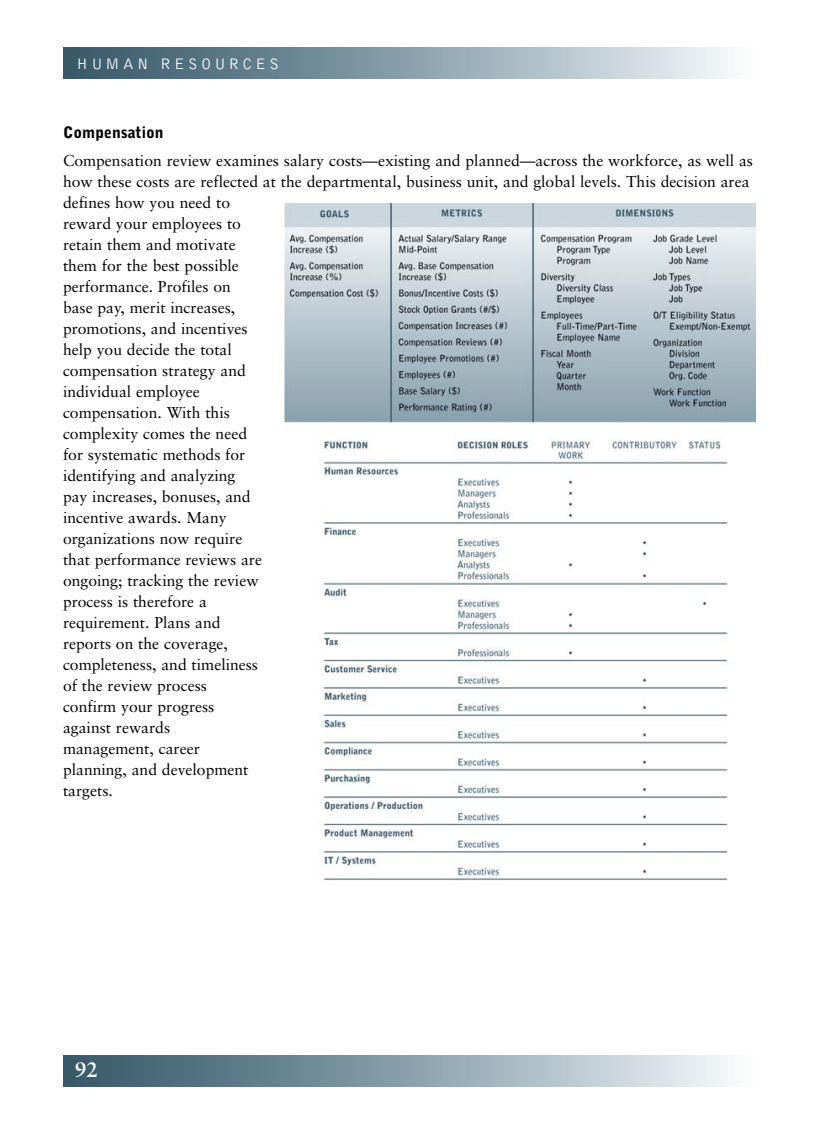
<style>
.page{position:relative;width:819px;height:1134px;background:#fff}
.page>*{position:absolute;margin:0;border:0;box-sizing:border-box;transform-origin:0 0}
.t1{font:700 21px "Sabon";color:#fff}
.t2{font:15.75px/21px "Sabon";color:#000}
.t3{font:300 15.75px "Bell Gothic";letter-spacing:.22em;color:#fff}
.t4{font:900 15.75px "Bell Gothic";color:#000}
</style>
<div class="page">
<img style="left:63px;top:47px;width:665px;height:32px">
<img style="left:63px;top:1055px;width:665px;height:32px">
<img style="left:284px;top:203px;width:472px;height:678px">
<p class="t3" style="left:77px;top:58px;width:204px">HUMAN RESOURCES</p>
<p class="t4" style="left:63px;top:126px;width:102px">Compensation</p>
<p class="t2" style="left:63px;top:151px;width:692px">Compensation review examines salary costs—existing and planned—across the workforce, as well as how these costs are reflected at the departmental, business unit, and global levels. This decision area defines how you need to<br>reward your employees to<br>retain them and motivate<br>them for the best possible<br>performance. Profiles on<br>base pay, merit increases,<br>promotions, and incentives<br>help you decide the total<br>compensation strategy and<br>individual employee<br>compensation. With this<br>complexity comes the need<br>for systematic methods for<br>identifying and analyzing<br>pay increases, bonuses, and<br>incentive awards. Many<br>organizations now require<br>that performance reviews are<br>ongoing; tracking the review<br>process is therefore a<br>requirement. Plans and<br>reports on the coverage,<br>completeness, and timeliness<br>of the review process<br>confirm your progress<br>against rewards<br>management, career<br>planning, and development<br>targets.</p>
<h1 class="t1" style="left:75px;top:1061px;width:25px">92</h1>
</div>
